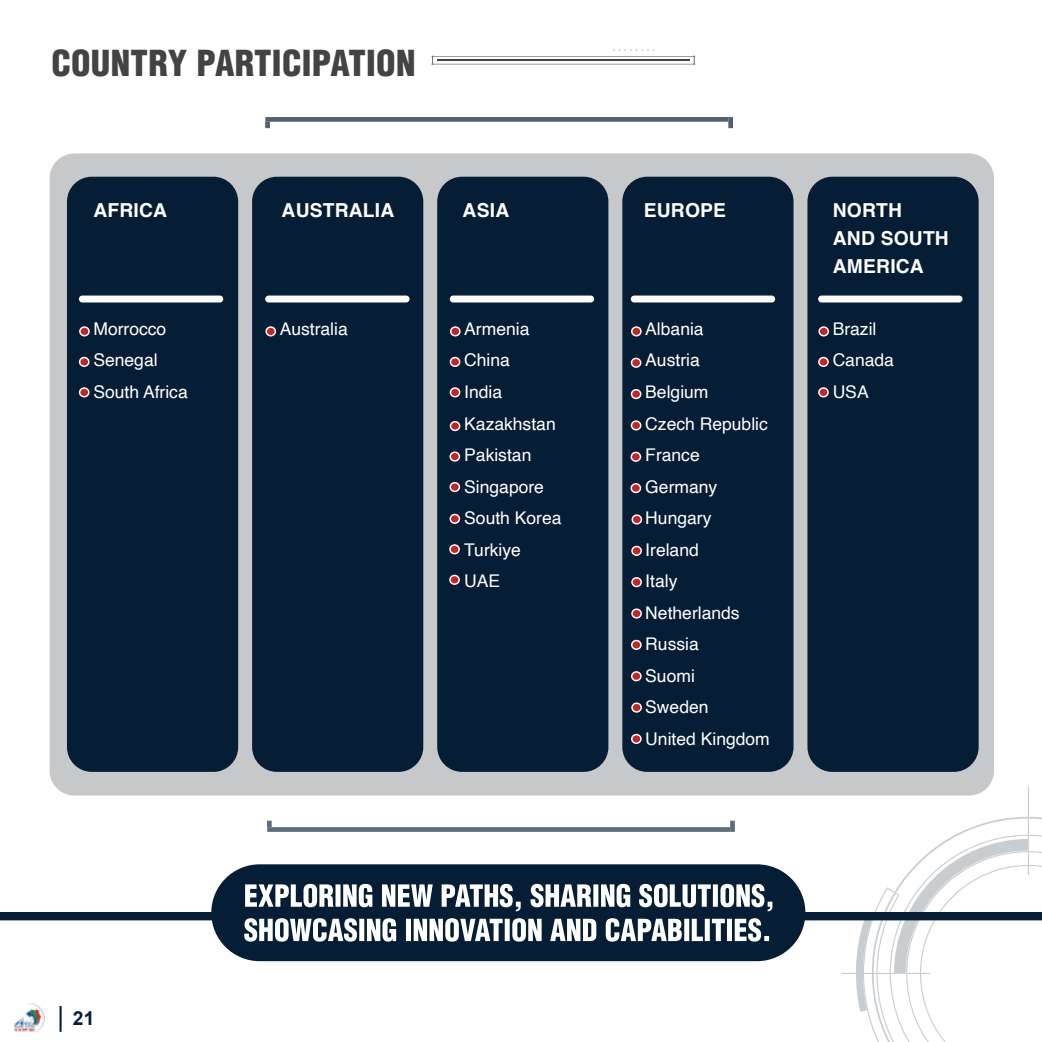
<style>
.page{position:relative;width:1042px;height:1042px;background:#fff}
.page>*{position:absolute;margin:0;border:0;box-sizing:border-box;transform-origin:0 0}
.t1{font:900 condensed 35px "Helvetica LT";letter-spacing:.01em;color:#444341}
.t2{font:700 19.25px/28px "Helvetica";letter-spacing:.01em;color:#fff}
.t3{font:700 19.25px "Arial";color:#051e35}
.t4{font:17.5px/31.5px "Helvetica";color:#fff}
</style>
<div class="page">
<div style="left:50px;top:153px;width:944px;height:642px;background:#c7c8ca;border-radius:25px"></div>
<div style="left:67px;top:177px;width:171px;height:595px;background:#051e35;border-radius:25px"></div>
<div style="left:79px;top:295px;width:144px;height:7px;background:#fff;border-radius:3px"></div>
<div style="left:252px;top:177px;width:171px;height:595px;background:#051e35;border-radius:25px"></div>
<div style="left:437px;top:177px;width:171px;height:595px;background:#051e35;border-radius:25px"></div>
<div style="left:622px;top:177px;width:171px;height:595px;background:#051e35;border-radius:25px"></div>
<div style="left:807px;top:177px;width:171px;height:595px;background:#051e35;border-radius:25px"></div>
<svg style="left:265px;top:117px;width:468px;height:11px"></svg>
<hr style="left:437px;top:59px;width:160px;height:2px;background:#444341">
<hr style="left:597px;top:59px;width:93px;height:2px;background:#444341">
<hr style="left:434px;top:64px;width:259px;height:1px;background:#444341">
<hr style="left:434px;top:56px;width:259px;height:1px;background:#444341">
<svg style="left:432px;top:56px;width:2px;height:9px"></svg>
<svg style="left:693px;top:56px;width:2px;height:9px"></svg>
<svg style="left:613px;top:49px;width:41px;height:2px"></svg>
<svg style="left:80px;top:327px;width:9px;height:9px"></svg>
<div style="left:79px;top:326px;width:11px;height:10px;border:1px solid #fff;border-radius:50%"></div>
<svg style="left:80px;top:357px;width:9px;height:9px"></svg>
<div style="left:79px;top:357px;width:11px;height:10px;border:1px solid #fff;border-radius:50%"></div>
<svg style="left:80px;top:388px;width:9px;height:9px"></svg>
<div style="left:79px;top:387px;width:11px;height:10px;border:1px solid #fff;border-radius:50%"></div>
<div style="left:265px;top:295px;width:144px;height:7px;background:#fff;border-radius:3px"></div>
<div style="left:450px;top:295px;width:144px;height:7px;background:#fff;border-radius:3px"></div>
<div style="left:631px;top:295px;width:144px;height:7px;background:#fff;border-radius:3px"></div>
<div style="left:818px;top:295px;width:144px;height:7px;background:#fff;border-radius:3px"></div>
<svg style="left:266px;top:327px;width:9px;height:9px"></svg>
<div style="left:265px;top:326px;width:11px;height:10px;border:1px solid #fff;border-radius:50%"></div>
<svg style="left:451px;top:327px;width:9px;height:9px"></svg>
<div style="left:450px;top:326px;width:11px;height:10px;border:1px solid #fff;border-radius:50%"></div>
<svg style="left:450px;top:423px;width:10px;height:7px"></svg>
<div style="left:450px;top:421px;width:10px;height:10px;border:1px solid #fff;border-radius:50%"></div>
<svg style="left:450px;top:514px;width:9px;height:9px"></svg>
<div style="left:449px;top:514px;width:11px;height:10px;border:1px solid #fff;border-radius:50%"></div>
<svg style="left:632px;top:327px;width:9px;height:9px"></svg>
<div style="left:631px;top:326px;width:11px;height:10px;border:1px solid #fff;border-radius:50%"></div>
<svg style="left:632px;top:515px;width:9px;height:9px"></svg>
<div style="left:631px;top:514px;width:11px;height:10px;border:1px solid #fff;border-radius:50%"></div>
<svg style="left:631px;top:422px;width:10px;height:8px"></svg>
<div style="left:631px;top:420px;width:10px;height:10px;border:1px solid #fff;border-radius:50%"></div>
<svg style="left:632px;top:609px;width:9px;height:9px"></svg>
<div style="left:631px;top:608px;width:11px;height:10px;border:1px solid #fff;border-radius:50%"></div>
<svg style="left:819px;top:327px;width:9px;height:9px"></svg>
<div style="left:818px;top:326px;width:11px;height:10px;border:1px solid #fff;border-radius:50%"></div>
<svg style="left:450px;top:357px;width:10px;height:8px"></svg>
<div style="left:450px;top:357px;width:10px;height:10px;border:1px solid #fff;border-radius:50%"></div>
<svg style="left:451px;top:452px;width:8px;height:9px"></svg>
<div style="left:449px;top:451px;width:11px;height:11px;border:1px solid #fff;border-radius:50%"></div>
<svg style="left:450px;top:545px;width:9px;height:9px"></svg>
<div style="left:449px;top:544px;width:11px;height:10px;border:1px solid #fff;border-radius:50%"></div>
<svg style="left:631px;top:358px;width:10px;height:8px"></svg>
<div style="left:631px;top:358px;width:10px;height:10px;border:1px solid #fff;border-radius:50%"></div>
<svg style="left:632px;top:546px;width:9px;height:9px"></svg>
<div style="left:631px;top:546px;width:11px;height:10px;border:1px solid #fff;border-radius:50%"></div>
<svg style="left:631px;top:452px;width:9px;height:9px"></svg>
<div style="left:630px;top:452px;width:11px;height:10px;border:1px solid #fff;border-radius:50%"></div>
<svg style="left:632px;top:640px;width:9px;height:9px"></svg>
<div style="left:631px;top:640px;width:11px;height:10px;border:1px solid #fff;border-radius:50%"></div>
<svg style="left:819px;top:357px;width:9px;height:9px"></svg>
<div style="left:818px;top:357px;width:11px;height:10px;border:1px solid #fff;border-radius:50%"></div>
<svg style="left:450px;top:389px;width:10px;height:8px"></svg>
<div style="left:450px;top:387px;width:10px;height:10px;border:1px solid #fff;border-radius:50%"></div>
<svg style="left:450px;top:483px;width:9px;height:8px"></svg>
<div style="left:449px;top:482px;width:11px;height:10px;border:1px solid #fff;border-radius:50%"></div>
<svg style="left:450px;top:575px;width:9px;height:9px"></svg>
<div style="left:449px;top:575px;width:11px;height:10px;border:1px solid #fff;border-radius:50%"></div>
<svg style="left:631px;top:390px;width:10px;height:8px"></svg>
<div style="left:631px;top:389px;width:10px;height:10px;border:1px solid #fff;border-radius:50%"></div>
<svg style="left:632px;top:578px;width:9px;height:8px"></svg>
<div style="left:631px;top:577px;width:11px;height:10px;border:1px solid #fff;border-radius:50%"></div>
<svg style="left:631px;top:484px;width:9px;height:8px"></svg>
<div style="left:630px;top:483px;width:11px;height:10px;border:1px solid #fff;border-radius:50%"></div>
<svg style="left:632px;top:672px;width:9px;height:8px"></svg>
<div style="left:631px;top:671px;width:11px;height:10px;border:1px solid #fff;border-radius:50%"></div>
<svg style="left:632px;top:704px;width:9px;height:8px"></svg>
<div style="left:631px;top:702px;width:11px;height:10px;border:1px solid #fff;border-radius:50%"></div>
<svg style="left:632px;top:734px;width:9px;height:9px"></svg>
<div style="left:631px;top:734px;width:11px;height:10px;border:1px solid #fff;border-radius:50%"></div>
<svg style="left:819px;top:388px;width:9px;height:9px"></svg>
<div style="left:818px;top:387px;width:11px;height:10px;border:1px solid #fff;border-radius:50%"></div>
<svg style="left:0;top:786px;width:1042px;height:256px"></svg>
<h1 class="t1" style="left:51px;top:41px;width:366px">COUNTRY PARTICIPATION</h1>
<p class="t2" style="left:93px;top:198px;width:75px">AFRICA</p>
<p class="t2" style="left:282px;top:198px;width:114px">AUSTRALIA</p>
<p class="t2" style="left:463px;top:198px;width:48px">ASIA</p>
<p class="t2" style="left:644px;top:198px;width:84px">EUROPE</p>
<p class="t2" style="left:833px;top:198px;width:117px">NORTH<br>AND SOUTH<br>AMERICA</p>
<p class="t4" style="left:93px;top:314px;width:96px">Morrocco<br>Senegal<br>South Africa</p>
<p class="t4" style="left:280px;top:314px;width:70px">Australia</p>
<p class="t4" style="left:464px;top:314px;width:99px">Armenia<br>China<br>India<br>Kazakhstan<br>Pakistan<br>Singapore<br>South Korea<br>Turkiye<br>UAE</p>
<p class="t4" style="left:645px;top:314px;width:126px">Albania<br>Austria<br>Belgium<br>Czech Republic<br>France<br>Germany<br>Hungary<br>Ireland<br>Italy<br>Netherlands<br>Russia<br>Suomi<br>Sweden<br>United Kingdom</p>
<p class="t4" style="left:832px;top:314px;width:63px">Brazil<br>Canada<br>USA</p>
<p class="t3" style="left:73px;top:1006px;width:23px">21</p>
</div>
